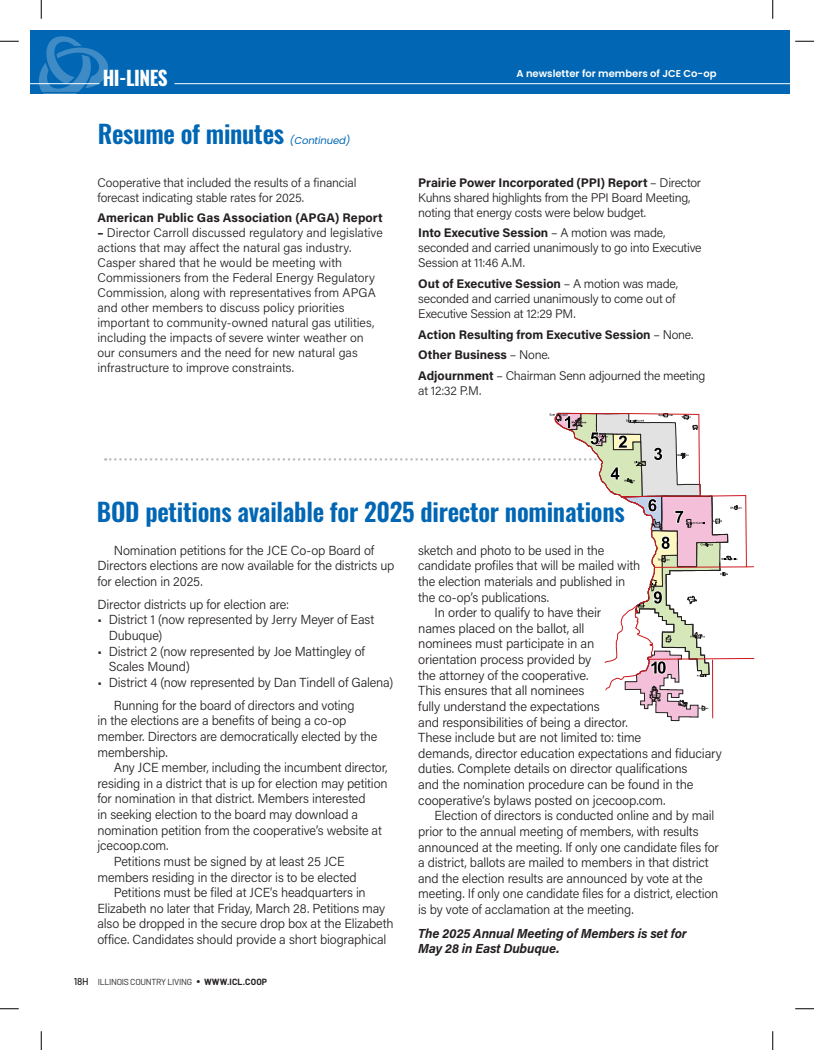
<style>
.page{position:relative;width:814px;height:1050px;background:#fff}
.page>*{position:absolute;margin:0;border:0;box-sizing:border-box;transform-origin:0 0}
.t1{font:600 25px "Oswald";letter-spacing:-.01em;color:#0166b3}
.t2{font:700 20px "Oswald";letter-spacing:-.025em;color:#fff;scale:.96 1}
.Body_Text{font:300 13.12px/15.6px "Acumin Pro";letter-spacing:-.015em;color:#231f20}
.t3{font:italic 700 13.12px/15px "Acumin Pro";letter-spacing:-.01em;color:#231f20}
.Body_Text_No_indent{font:300 13.12px "Acumin Pro";letter-spacing:-.01em;color:#231f20}
.JCE_Board_Text_10pt{font:300 12.5px/15px "Acumin Pro";letter-spacing:-.005em;color:#231f20}
.JCE_Board_Text_10pt-2{font:700 12.5px "Acumin Pro";color:#231f20}
.t4{font:600 10px "Poppins";color:#fff}
.t5{font:italic 10px "Poppins";letter-spacing:-.01em;color:#0166b3}
.t6{font:8.75px "Barlow";letter-spacing:-.03em;color:#231f20}
.s1{font-weight:700}
.s2{font-weight:300}
.s3{font-weight:500;font-size:10px}
.s4{font-size:12.5px}
</style>
<div class="page">
<div style="left:30px;top:30px;width:759px;height:64px;background:#0166b3"></div>
<svg style="left:38px;top:36px;width:71px;height:58px"></svg>
<hr style="left:174px;top:83px;width:615px;height:1px;background:#fff">
<hr style="left:30px;top:83px;width:69px;height:1px;background:#fff">
<hr style="left:30px;top:92px;width:69px;height:1px;background:#0166b3">
<svg style="left:105px;top:413px;width:650px;height:309px"></svg>
<svg style="left:0;top:40px;width:19px;height:2px"></svg>
<svg style="left:795px;top:40px;width:19px;height:2px"></svg>
<svg style="left:0;top:1008px;width:19px;height:2px"></svg>
<svg style="left:795px;top:1008px;width:19px;height:2px"></svg>
<svg style="left:40px;top:0;width:2px;height:19px"></svg>
<svg style="left:40px;top:1031px;width:2px;height:19px"></svg>
<svg style="left:772px;top:0;width:1px;height:19px"></svg>
<svg style="left:772px;top:1031px;width:1px;height:19px"></svg>
<h2 class="t2" style="left:103px;top:67px;width:69px">HI-LINES</h2>
<p class="t4" style="left:516px;top:68px;width:202px">A newsletter for members of JCE Co-op</p>
<h1 class="t1" style="left:98px;top:120px;width:188px">Resume of minutes</h1>
<h1 class="t5" style="left:290px;top:134px;width:62px">(Continued)</h1>
<p class="JCE_Board_Text_10pt" style="left:98px;top:174px;width:260px">Cooperative that included the results of a financial forecast indicating stable rates for 2025.</p>
<p class="JCE_Board_Text_10pt-2" style="left:98px;top:209px;width:287px">American Public Gas Association (APGA) Report</p>
<p class="JCE_Board_Text_10pt" style="left:98px;top:225px;width:287px"><span class="s1">–</span> Director Carroll discussed regulatory and legislative actions that may affect the natural gas industry.<br>Casper shared that he would be meeting with Commissioners from the Federal Energy Regulatory Commission, along with representatives from APGA and other members to discuss policy priorities important to community-owned natural gas utilities, including the impacts of severe winter weather on our consumers and the need for new natural gas infrastructure to improve constraints.</p>
<p class="JCE_Board_Text_10pt" style="left:418px;top:174px;width:284px"><span class="s1">Prairie Power Incorporated (PPI) Report</span> – Director<br>Kuhns shared highlights from the PPI Board Meeting, noting that energy costs were below budget.</p>
<p class="JCE_Board_Text_10pt" style="left:418px;top:225px;width:285px"><span class="s1">Into Executive Session</span> – A motion was made, seconded and carried unanimously to go into Executive<br>Session at 11:46 A.M.</p>
<p class="JCE_Board_Text_10pt" style="left:418px;top:276px;width:261px"><span class="s1">Out of Executive Session</span> – A motion was made, seconded and carried unanimously to come out of<br>Executive Session at 12:29 PM.</p>
<p class="JCE_Board_Text_10pt-2" style="left:418px;top:326px;width:277px">Action Resulting from Executive Session <span class="s2">– None.</span></p>
<p class="JCE_Board_Text_10pt-2" style="left:418px;top:346px;width:133px">Other Business <span class="s2">– None.</span></p>
<p class="JCE_Board_Text_10pt" style="left:418px;top:368px;width:289px"><span class="s1">Adjournment</span> – Chairman Senn adjourned the meeting at 12:32 P.M.</p>
<h1 class="t1" style="left:97px;top:498px;width:529px">BOD petitions available for 2025 director nominations</h1>
<p class="Body_Text" style="left:98px;top:542px;width:298px;text-indent:16px">Nomination petitions for the JCE Co-op Board of<br>Directors elections are now available for the districts up for election in 2025.</p>
<p class="Body_Text_No_indent" style="left:98px;top:595px;width:193px">Director districts up for election are:</p>
<p class="Body_Text" style="left:109px;top:611px;width:267px;text-indent:-11px">• District 1 (now represented by Jerry Meyer of East<br>Dubuque)</p>
<p class="Body_Text" style="left:109px;top:643px;width:257px;text-indent:-11px">• District 2 (now represented by Joe Mattingley of<br>Scales Mound)</p>
<p class="Body_Text" style="left:98px;top:674px;width:297px">• District 4 (now represented by Dan Tindell of Galena)</p>
<p class="Body_Text" style="left:98px;top:697px;width:281px;text-indent:16px">Running for the board of directors and voting<br>in the elections are a benefits of being a co-op member. Directors are democratically elected by the membership.</p>
<p class="Body_Text" style="left:98px;top:759px;width:292px;text-indent:16px">Any JCE member, including the incumbent director, residing in a district that is up for election may petition for nomination in that district. Members interested<br>in seeking election to the board may download a nomination petition from the cooperative’s website at jcecoop.com.</p>
<p class="Body_Text" style="left:98px;top:853px;width:261px;text-align:center">Petitions must be signed by at least 25 JCE members residing in the director is to be elected</p>
<p class="Body_Text" style="left:98px;top:884px;width:297px;text-indent:16px">Petitions must be filed at JCE’s headquarters in Elizabeth no later that Friday, March 28. Petitions may also be dropped in the secure drop box at the Elizabeth office. Candidates should provide a short biographical</p>
<p class="t6" style="left:74px;top:976px;width:195px"><span class="s3">18H</span> ILLINOIS COUNTRY LIVING <span class="s4">•</span> <span class="s1">WWW.ICL.COOP</span></p>
<p class="Body_Text" style="left:418px;top:542px;width:224px">sketch and photo to be used in the candidate profiles that will be mailed with the election materials and published in the co-op’s publications.</p>
<p class="Body_Text" style="left:418px;top:604px;width:305px;text-indent:16px">In order to qualify to have their<br>names placed on the ballot, all<br>nominees must participate in an<br>orientation process provided by<br>the attorney of the cooperative.<br>This ensures that all nominees<br>fully understand the expectations<br>and responsibilities of being a director.<br>These include but are not limited to: time<br>demands, director education expectations and fiduciary duties. Complete details on director qualifications<br>and the nomination procedure can be found in the cooperative’s bylaws posted on jcecoop.com.</p>
<p class="Body_Text" style="left:418px;top:807px;width:302px;text-indent:16px">Election of directors is conducted online and by mail prior to the annual meeting of members, with results announced at the meeting. If only one candidate files for a district, ballots are mailed to members in that district and the election results are announced by vote at the meeting. If only one candidate files for a district, election is by vote of acclamation at the meeting.</p>
<h3 class="t3" style="left:418px;top:925px;width:270px">The 2025 Annual Meeting of Members is set for<br>May 28 in East Dubuque.</h3>
</div>
